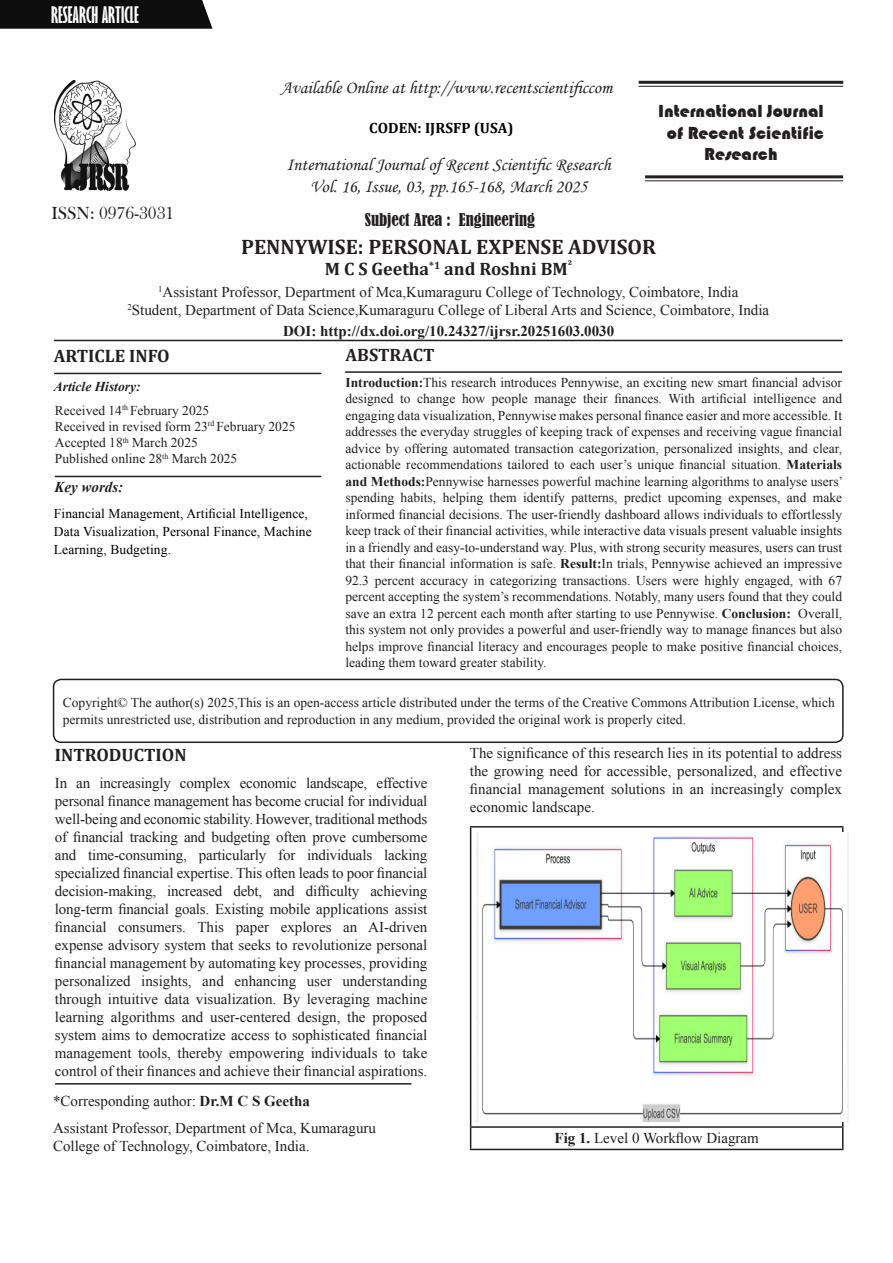
<style>
.page{position:relative;width:893px;height:1263px;background:#fff}
.page>*{position:absolute;margin:0;border:0;box-sizing:border-box;transform-origin:0 0}
.Default{font:700 21px "Cambria";color:#231f20}
.t1{font:700 extra-condensed 21px "Gill Sans";color:#fff}
.t2{font:18px "Monotype Corsiva";color:#231f20}
.Default-2{font:700 18px "Cambria";color:#231f20}
.t3{font:18px "Bauhaus 93";color:#231f20}
.t4{font:18px "Bask Old Face";color:#231f20}
.Referencess{font:condensed 16.5px "Bernard";color:#231f20}
.Default-3{font:15px/18px "Times New Roman";color:#231f20;text-align:justify}
.Default-4{font:700 15px "Times New Roman";color:#231f20}
.t5{font:700 15px "Cambria";letter-spacing:.005em;color:#000}
.t6{font:italic 700 15px "Times New Roman";color:#231f20}
.t7{font:13.5px/16.5px "Times New Roman";color:#231f20;text-align:justify}
.t8{font:13.5px/18px "Times New Roman";letter-spacing:.01em;color:#000}
.t9{font:italic 700 13.5px "Times New Roman";color:#231f20}
.s1{font-weight:700}
</style>
<div class="page">
<img style="left:54px;top:81px;width:82px;height:109px">
<hr style="left:639px;top:81px;width:204px;height:3px;background:#231f20">
<hr style="left:639px;top:86px;width:204px;height:1px;background:#231f20">
<hr style="left:645px;top:175px;width:198px;height:3px;background:#231f20">
<hr style="left:645px;top:180px;width:198px;height:1px;background:#231f20">
<hr style="left:55px;top:1083px;width:356px;height:1px;background:#231f20">
<hr style="left:470px;top:826px;width:373px;height:1px;background:#231f20">
<hr style="left:470px;top:827px;width:1px;height:299px;background:#231f20">
<hr style="left:842px;top:827px;width:1px;height:299px;background:#231f20">
<hr style="left:470px;top:1126px;width:373px;height:2px;background:#231f20">
<svg style="left:470px;top:1128px;width:1px;height:21px"></svg>
<svg style="left:842px;top:1128px;width:1px;height:21px"></svg>
<hr style="left:470px;top:1149px;width:373px;height:1px;background:#231f20">
<img style="left:477px;top:833px;width:372px;height:288px">
<div style="left:0;top:0;width:213px;height:29px;background:#0d0d0d"></div>
<hr style="left:55px;top:476px;width:266px;height:1px;background:#231f20">
<div style="left:53px;top:679px;width:791px;height:64px;border:2px solid #231f20;border-radius:8px"></div>
<hr style="left:54px;top:340px;width:789px;height:1px;background:#231f20">
<hr style="left:54px;top:373px;width:267px;height:1px;background:#231f20">
<hr style="left:345px;top:371px;width:497px;height:2px;background:#231f20">
<p class="t1" style="left:51px;top:2px;width:89px">RESEARCH ARTICLE</p>
<p class="t4" style="left:52px;top:203px;width:124px">ISSN: 0976-3031</p>
<p class="t2" style="left:281px;top:77px;width:333px">Available Online at http://www.recentscientificcom</p>
<p class="t5" style="left:369px;top:118px;width:146px">CODEN: IJRSFP (USA)</p>
<p class="t2" style="left:286px;top:153px;width:326px">International Journal of Recent Scientific Research</p>
<p class="t2" style="left:310px;top:175px;width:279px">Vol. 16, Issue, 03, pp.165-168, March 2025</p>
<p class="Referencess" style="left:365px;top:210px;width:172px">Subject Area : Engineering</p>
<p class="t3" style="left:658px;top:101px;width:167px">International Journal</p>
<p class="t3" style="left:667px;top:123px;width:158px">of Recent Scientific</p>
<p class="t3" style="left:704px;top:144px;width:75px">Research</p>
<p class="Default" style="left:241px;top:232px;width:416px">PENNYWISE: PERSONAL EXPENSE ADVISOR</p>
<p class="Default-2" style="left:325px;top:256px;width:249px">M C S Geetha<sup>*1</sup> and Roshni BM<sup>²</sup></p>
<p class="Default-3" style="left:158px;top:283px;width:582px"><sup>1</sup>Assistant Professor, Department of Mca,Kumaraguru College of Technology, Coimbatore, India</p>
<p class="Default-3" style="left:127px;top:301px;width:643px"><sup>2</sup>Student, Department of Data Science,Kumaraguru College of Liberal Arts and Science, Coimbatore, India</p>
<p class="Default-4" style="left:283px;top:321px;width:333px">DOI: http://dx.doi.org/10.24327/ijrsr.20251603.0030</p>
<p class="t7" style="left:345px;top:374px;width:499px"><span class="s1">Introduction:</span>This research introduces Pennywise, an exciting new smart financial advisor designed to change how people manage their finances. With artificial intelligence and engaging data visualization, Pennywise makes personal finance easier and more accessible. It addresses the everyday struggles of keeping track of expenses and receiving vague financial advice by offering automated transaction categorization, personalized insights, and clear, actionable recommendations tailored to each user’s unique financial situation. <span class="s1">Materials and Methods:</span>Pennywise harnesses powerful machine learning algorithms to analyse users’ spending habits, helping them identify patterns, predict upcoming expenses, and make informed financial decisions. The user-friendly dashboard allows individuals to effortlessly keep track of their financial activities, while interactive data visuals present valuable insights in a friendly and easy-to-understand way. Plus, with strong security measures, users can trust that their financial information is safe. <span class="s1">Result:</span>In trials, Pennywise achieved an impressive 92.3 percent accuracy in categorizing transactions. Users were highly engaged, with 67 percent accepting the system’s recommendations. Notably, many users found that they could save an extra 12 percent each month after starting to use Pennywise. <span class="s1">Conclusion:</span> Overall, this system not only provides a powerful and user-friendly way to manage finances but also helps improve financial literacy and encourages people to make positive financial choices, leading them toward greater stability.</p>
<p class="t7" style="left:63px;top:695px;width:773px">Copyright© The author(s) 2025,This is an open-access article distributed under the terms of the Creative Commons Attribution License, which permits unrestricted use, distribution and reproduction in any medium, provided the original work is properly cited.</p>
<p class="Default-2" style="left:54px;top:343px;width:117px">ARTICLE INFO</p>
<p class="Default-2" style="left:346px;top:342px;width:91px">ABSTRACT</p>
<p class="t9" style="left:54px;top:377px;width:88px">Article History:</p>
<p class="t7" style="left:55px;top:402px;width:156px">Received 14<sup>th</sup> February 2025</p>
<p class="t7" style="left:55px;top:418px;width:242px">Received in revised form 23<sup>rd</sup> February 2025</p>
<p class="t7" style="left:55px;top:434px;width:144px">Accepted 18<sup>th</sup> March 2025</p>
<p class="t7" style="left:55px;top:450px;width:184px">Published online 28<sup>th</sup> March 2025</p>
<p class="t6" style="left:55px;top:476px;width:70px">Key words:</p>
<p class="t8" style="left:54px;top:505px;width:259px">Financial Management, Artificial Intelligence,<br>Data Visualization, Personal Finance, Machine<br>Learning, Budgeting.</p>
<p class="Default-2" style="left:55px;top:742px;width:133px">INTRODUCTION</p>
<p class="Default-3" style="left:55px;top:773px;width:374px">In an increasingly complex economic landscape, effective personal finance management has become crucial for individual well-being and economic stability. However, traditional methods of financial tracking and budgeting often prove cumbersome and time-consuming, particularly for individuals lacking specialized financial expertise. This often leads to poor financial decision-making, increased debt, and difficulty achieving long-term financial goals. Existing mobile applications assist financial consumers. This paper explores an AI-driven expense advisory system that seeks to revolutionize personal financial management by automating key processes, providing personalized insights, and enhancing user understanding through intuitive data visualization. By leveraging machine learning algorithms and user-centered design, the proposed system aims to democratize access to sophisticated financial management tools, thereby empowering individuals to take control of their finances and achieve their financial aspirations.</p>
<p class="Default-3" style="left:53px;top:1091px;width:258px">*Corresponding author: <span class="s1">Dr.M C S Geetha</span></p>
<p class="Default-3" style="left:53px;top:1119px;width:325px">Assistant Professor, Department of Mca, Kumaraguru</p>
<p class="Default-3" style="left:53px;top:1137px;width:258px">College of Technology, Coimbatore, India.</p>
<p class="Default-3" style="left:470px;top:743px;width:374px">The significance of this research lies in its potential to address the growing need for accessible, personalized, and effective financial management solutions in an increasingly complex economic landscape.</p>
<p class="Default-3" style="left:554px;top:1129px;width:206px"><span class="s1">Fig 1.</span> Level 0 Workflow Diagram</p>
</div>
